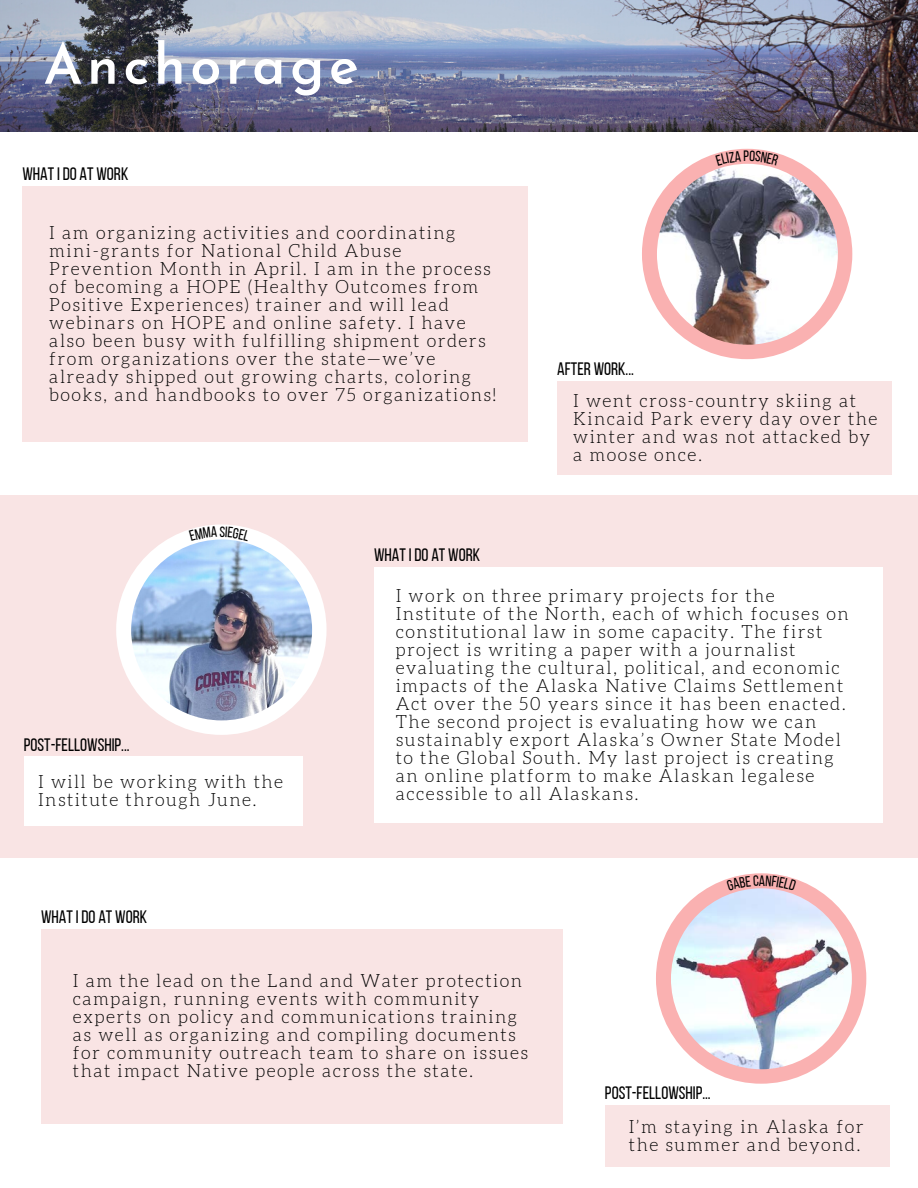
<style>
.page{position:relative;width:918px;height:1188px;background:#fff}
.page>*{position:absolute;margin:0;border:0;box-sizing:border-box;transform-origin:0 0}
.t1{font:600 55.95px "Josefin Sans";letter-spacing:.08em;color:#fff}
.t2{font:300 18px/18px "Aleo";letter-spacing:.08em;color:#000}
.t3{font:18px "Bebas Neue";color:#000}
.t4{font:15px "Bebas Neue";color:#000}
</style>
<div class="page">
<img style="left:0;top:0;width:918px;height:131px">
<div style="left:642px;top:149px;width:210px;height:210px;background:#fab1b1;border-radius:50%"></div>
<img style="left:657px;top:164px;width:181px;height:181px;border-radius:50%">
<div style="left:0;top:496px;width:918px;height:362px;background:#f9e4e4"></div>
<div style="left:656px;top:873px;width:210px;height:211px;background:#fab1b1;border-radius:50%"></div>
<img style="left:671px;top:888px;width:181px;height:181px;border-radius:50%">
<div style="left:116px;top:525px;width:211px;height:210px;background:#fff;border-radius:50%"></div>
<img style="left:131px;top:540px;width:181px;height:180px;border-radius:50%">
<div style="left:24px;top:757px;width:279px;height:69px;background:#fff"></div>
<div style="left:374px;top:567px;width:509px;height:255px;background:#fff"></div>
<div style="left:22px;top:186px;width:506px;height:256px;background:#f9e4e4"></div>
<div style="left:557px;top:381px;width:334px;height:93px;background:#f9e4e4"></div>
<div style="left:41px;top:929px;width:522px;height:195px;background:#f9e4e4"></div>
<div style="left:605px;top:1105px;width:285px;height:62px;background:#f9e4e4"></div>
<svg style="left:189px;top:526px;width:61px;height:15px"></svg>
<svg style="left:727px;top:875px;width:32px;height:16px"></svg>
<svg style="left:766px;top:875px;width:29px;height:16px"></svg>
<svg style="left:716px;top:151px;width:25px;height:14px"></svg>
<svg style="left:750px;top:150px;width:29px;height:16px"></svg>
<p class="t1" style="left:43px;top:42px;width:317px">Anchorage</p>
<p class="t3" style="left:22px;top:167px;width:108px">WHAT I DO AT WORK</p>
<p class="t2" style="left:49px;top:224px;width:449px">I am organizing activities and coordinating mini-grants for National Child Abuse Prevention Month in April. I am in the process of becoming a HOPE (Healthy Outcomes from Positive Experiences) trainer and will lead webinars on HOPE and online safety. I have also been busy with fulfilling shipment orders from organizations over the state—we’ve already shipped out growing charts, coloring books, and handbooks to over 75 organizations!</p>
<p class="t3" style="left:374px;top:547px;width:108px">WHAT I DO AT WORK</p>
<p class="t3" style="left:557px;top:361px;width:78px">AFTER WORK...</p>
<p class="t4" style="left:744px;top:150px;width:7px">P</p>
<p class="t2" style="left:573px;top:392px;width:306px">I went cross-country skiing at<br>Kincaid Park every day over the winter and was not attacked by a moose once.</p>
<p class="t3" style="left:24px;top:737px;width:107px">POST-FELLOWSHIP...</p>
<p class="t2" style="left:38px;top:774px;width:247px">I will be working with the<br>Institute through June.</p>
<p class="t3" style="left:41px;top:910px;width:108px">WHAT I DO AT WORK</p>
<p class="t2" style="left:396px;top:587px;width:455px">I work on three primary projects for the Institute of the North, each of which focuses on constitutional law in some capacity. The first project is writing a paper with a journalist evaluating the cultural, political, and economic impacts of the Alaska Native Claims Settlement Act over the 50 years since it has been enacted.<br>The second project is evaluating how we can sustainably export Alaska’s Owner State Model to the Global South. My last project is creating an online platform to make Alaskan legalese accessible to all Alaskans.</p>
<p class="t4" style="left:759px;top:874px;width:8px">A</p>
<p class="t2" style="left:73px;top:972px;width:457px">I am the lead on the Land and Water protection campaign, running events with community experts on policy and communications training as well as organizing and compiling documents for community outreach team to share on issues that impact Native people across the state.</p>
<p class="t3" style="left:605px;top:1086px;width:107px">POST-FELLOWSHIP...</p>
<p class="t2" style="left:629px;top:1119px;width:236px">I’m staying in Alaska for the summer and beyond.</p>
</div>
